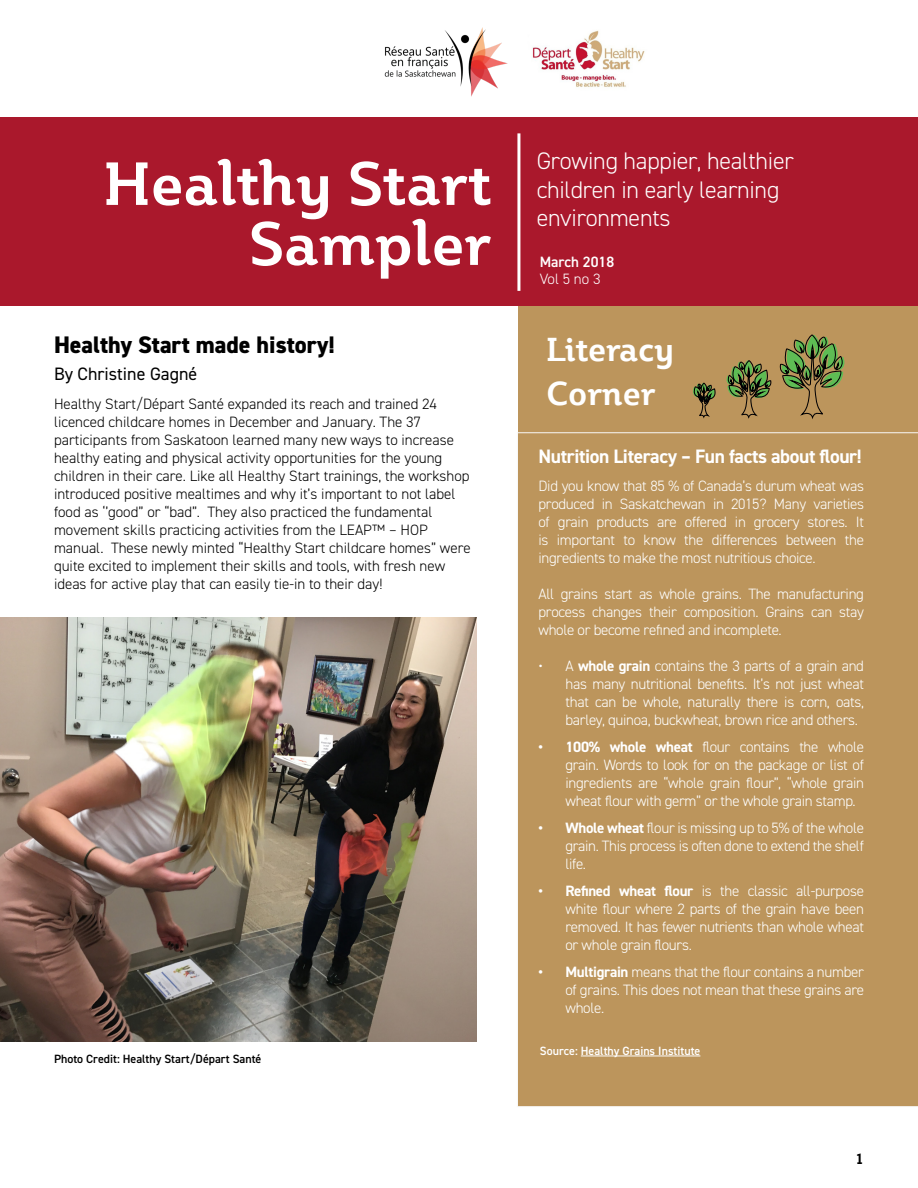
<style>
.page{position:relative;width:918px;height:1188px;background:#fff}
.page>*{position:absolute;margin:0;border:0;box-sizing:border-box;transform-origin:0 0}
.t1{font:700 60px/60px "Plume";color:#fff;text-align:right}
.t2{font:700 33px "Plume";color:#fff}
.t3{font:300 24px/28.5px "DIN2014";letter-spacing:-.01em;color:#fff}
.Article_Title{font:800 24px "DIN2014";color:#000}
.Article_Title-2{font:700 19.5px "DIN2014";letter-spacing:-.02em;color:#fff}
.Article_Title-3{font:18px "DIN2014";color:#000}
.Body_COpy{font:300 15px/18px "DIN2014";letter-spacing:-.02em;color:#fff;text-align:justify}
.Body_COpy-2{font:300 15px/18px "DIN2014";color:#000}
.t4{font:600 15px "DIN2014";color:#fff}
.t5{font:700 15px "Plume";color:#000}
.t6{font:600 12px "DIN2014";color:#000}
.t7{font:600 12px "DIN2014";color:#fff}
.s1{font-weight:700}
</style>
<div class="page">
<img style="left:0;top:617px;width:477px;height:425px">
<div style="left:519px;top:306px;width:399px;height:801px;background:#bc955c"></div>
<svg style="left:518px;top:432px;width:400px;height:675px"></svg>
<div style="left:0;top:117px;width:918px;height:189px;background:#aa182c"></div>
<img style="left:532px;top:30px;width:113px;height:57px">
<img style="left:384px;top:27px;width:124px;height:70px">
<hr style="left:517px;top:133px;width:3px;height:158px;background:#fff">
<svg style="left:779px;top:334px;width:66px;height:85px"></svg>
<svg style="left:726px;top:360px;width:46px;height:59px"></svg>
<svg style="left:693px;top:382px;width:22px;height:54px"></svg>
<hr style="left:581px;top:1056px;width:119px;height:1px;background:#fff">
<p class="t1" style="left:103px;top:152px;width:389px">Healthy Start<br>Sampler</p>
<p class="t3" style="left:537px;top:147px;width:259px">Growing happier, healthier children in early learning environments</p>
<p class="t4" style="left:540px;top:252px;width:76px">March 2018</p>
<p class="Body_COpy" style="left:540px;top:270px;width:62px">Vol 5 no 3</p>
<p class="Article_Title" style="left:54px;top:329px;width:282px">Healthy Start made history!</p>
<p class="Article_Title-3" style="left:54px;top:363px;width:145px">By Christine Gagné</p>
<p class="Body_COpy-2" style="left:54px;top:395px;width:418px">Healthy Start/Départ Santé expanded its reach and trained 24 licenced childcare homes in December and January. The 37 participants from Saskatoon learned many new ways to increase healthy eating and physical activity opportunities for the young children in their care. Like all Healthy Start trainings, the workshop introduced positive mealtimes and why it’s important to not label food as ‘’good” or “bad”. They also practiced the fundamental movement skills practicing activities from the LEAP™ – HOP manual. These newly minted “Healthy Start childcare homes” were quite excited to implement their skills and tools, with fresh new ideas for active play that can easily tie-in to their day!</p>
<p class="t6" style="left:54px;top:1051px;width:209px">Photo Credit: Healthy Start/Départ Santé</p>
<p class="t2" style="left:546px;top:328px;width:130px">Literacy</p>
<p class="t2" style="left:546px;top:372px;width:111px">Corner</p>
<p class="Article_Title-2" style="left:538px;top:443px;width:325px">Nutrition Literacy – Fun facts about flour!</p>
<p class="Body_COpy" style="left:538px;top:477px;width:327px">Did you know that 85 % of Canada’s durum wheat was produced in Saskatchewan in 2015? Many varieties of grain products are offered in grocery stores. It is important to know the differences between the ingredients to make the most nutritious choice.</p>
<p class="Body_COpy" style="left:538px;top:585px;width:327px">All grains start as whole grains. The manufacturing process changes their composition. Grains can stay whole or become refined and incomplete.</p>
<p class="Body_COpy" style="left:566px;top:657px;width:300px;text-indent:-27px">• A <span class="s1">whole grain</span> contains the 3 parts of a grain and has many nutritional benefits. It’s not just wheat that can be whole, naturally there is corn, oats, barley, quinoa, buckwheat, brown rice and others.</p>
<p class="Body_COpy" style="left:566px;top:738px;width:300px;text-indent:-27px"><span class="s1">• 100% whole wheat</span> flour contains the whole grain. Words to look for on the package or list of ingredients are “whole grain flour”, “whole grain wheat flour with germ” or the whole grain stamp.</p>
<p class="Body_COpy" style="left:566px;top:819px;width:300px;text-indent:-27px"><span class="s1">• Whole wheat</span> flour is missing up to 5% of the whole grain. This process is often done to extend the shelf life.</p>
<p class="Body_COpy" style="left:566px;top:882px;width:300px;text-indent:-27px"><span class="s1">• Refined wheat flour</span> is the classic all-purpose white flour where 2 parts of the grain have been removed. It has fewer nutrients than whole wheat or whole grain flours.</p>
<p class="Body_COpy" style="left:566px;top:963px;width:300px;text-indent:-27px"><span class="s1">• Multigrain</span> means that the flour contains a number of grains. This does not mean that these grains are whole.</p>
<p class="t7" style="left:540px;top:1043px;width:162px">Source: Healthy Grains Institute</p>
<p class="t5" style="left:855px;top:1149px;width:10px">1</p>
</div>
